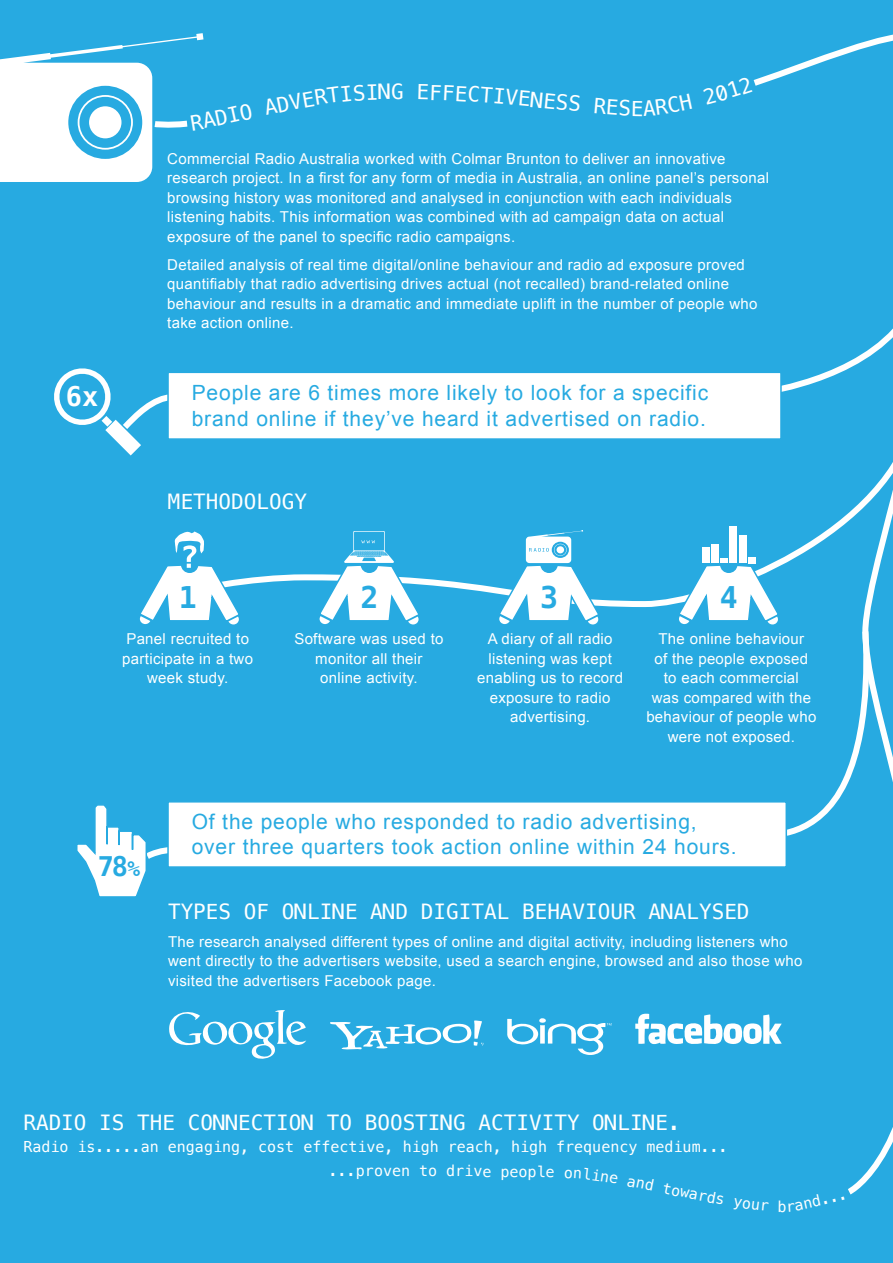
<style>
.page{position:relative;width:893px;height:1263px;background:#27aae1}
.page>*{position:absolute;margin:0;border:0;box-sizing:border-box;transform-origin:0 0}
.t1{font:700 29.85px "Menlo";color:#27aae1}
.t2{font:700 27px "Menlo";color:#27aae1}
.t3{font:700 27px "Menlo";color:#fff}
.t4{font:21px/25.5px "Arial";letter-spacing:.04em;color:#27aae1}
.t5{font:21px "Menlo";color:#fff}
.t6{font:15px/19.5px "Arial";letter-spacing:.02em;color:#fff;text-align:center}
.t7{font:15px/24px "Menlo";color:#fff}
.s1{font-size:21px}
</style>
<div class="page">
<div style="left:843px;top:21px;width:50px;height:1177px;background:#27aae1"></div>
<svg style="left:51px;top:366px;width:128px;height:89px"></svg>
<div style="left:741px;top:171px;width:152px;height:230px;background:#27aae1"></div>
<div style="left:167px;top:372px;width:615px;height:68px;background:#fff;border:2px solid #27aae1"></div>
<div style="left:167px;top:801px;width:620px;height:67px;background:#fff;border:2px solid #27aae1"></div>
<svg style="left:75px;top:803px;width:231px;height:413px;background:#45b6e5"></svg>
<svg style="left:330px;top:1020px;width:154px;height:30px"></svg>
<svg style="left:507px;top:1018px;width:104px;height:37px"></svg>
<svg style="left:635px;top:1013px;width:147px;height:32px"></svg>
<svg style="left:162px;top:407px;width:731px;height:203px"></svg>
<svg style="left:138px;top:531px;width:103px;height:93px"></svg>
<svg style="left:317px;top:531px;width:104px;height:93px"></svg>
<svg style="left:497px;top:530px;width:104px;height:94px"></svg>
<div style="left:748px;top:557px;width:7px;height:6px;background:#fff"></div>
<div style="left:739px;top:535px;width:7px;height:28px;background:#fff"></div>
<div style="left:730px;top:526px;width:7px;height:37px;background:#fff"></div>
<svg style="left:677px;top:559px;width:204px;height:281px"></svg>
<div style="left:712px;top:545px;width:7px;height:18px;background:#fff"></div>
<div style="left:703px;top:548px;width:7px;height:15px;background:#fff"></div>
<svg style="left:565px;top:1167px;width:53px;height:17px"></svg>
<svg style="left:627px;top:1177px;width:44px;height:17px"></svg>
<svg style="left:707px;top:1190px;width:17px;height:15px"></svg>
<svg style="left:733px;top:1198px;width:36px;height:13px"></svg>
<svg style="left:779px;top:1194px;width:48px;height:18px"></svg>
<svg style="left:833px;top:1196px;width:12px;height:6px"></svg>
<svg style="left:0;top:33px;width:216px;height:149px"></svg>
<div style="left:289px;top:84px;width:101px;height:26px;background:#27aae1"></div>
<div style="left:419px;top:84px;width:111px;height:22px;background:#27aae1"></div>
<div style="left:594px;top:94px;width:98px;height:22px;background:#27aae1"></div>
<svg style="left:703px;top:31px;width:190px;height:74px;background:#34afe2"></svg>
<h3 class="t5" style="left:212px;top:104px;width:77px;rotate:-12deg">DIO AD</h3>
<h3 class="t5" style="left:391px;top:77px;width:14px">G</h3>
<h3 class="t5" style="left:532px;top:85px;width:52px;rotate:6deg">NESS</h3>
<h2 class="t3" style="left:66px;top:378px;width:34px">6x</h2>
<p class="t6" style="left:167px;top:149px;width:603px;text-align:left">Commercial Radio Australia worked with Colmar Brunton to deliver an innovative research project. In a first for any form of media in Australia, an online panel’s personal browsing history was monitored and analysed in conjunction with each individuals listening habits. This information was combined with ad campaign data on actual exposure of the panel to specific radio campaigns.</p>
<p class="t6" style="left:167px;top:255px;width:592px;text-align:left">Detailed analysis of real time digital/online behaviour and radio ad exposure proved quantifiably that radio advertising drives actual (not recalled) brand-related online behaviour and results in a dramatic and immediate uplift in the number of people who take action online.</p>
<h3 class="t4" style="left:192px;top:380px;width:518px">People are 6 times more likely to look for a specific brand online if they’ve heard it advertised on radio.</h3>
<h3 class="t5" style="left:168px;top:487px;width:141px">METHODOLOGY</h3>
<h1 class="t1" style="left:179px;top:576px;width:19px">1</h1>
<h1 class="t1" style="left:360px;top:576px;width:19px">2</h1>
<h1 class="t1" style="left:540px;top:576px;width:19px">3</h1>
<h1 class="t1" style="left:720px;top:576px;width:19px">4</h1>
<p class="t6" style="left:122px;top:630px;width:132px">Panel recruited to participate in a two week study.</p>
<p class="t6" style="left:294px;top:630px;width:151px">Software was used to monitor all their online activity.</p>
<p class="t6" style="left:477px;top:630px;width:148px">A diary of all radio listening was kept enabling us to record exposure to radio advertising.</p>
<p class="t6" style="left:646px;top:630px;width:172px">The online behaviour<br>of the people exposed to each commercial<br>was compared with the behaviour of people who were not exposed.</p>
<h2 class="t2" style="left:98px;top:847px;width:44px">78<span class="s1">%</span></h2>
<h3 class="t4" style="left:192px;top:809px;width:546px">Of the people who responded to radio advertising, over three quarters took action online within 24 hours.</h3>
<h3 class="t5" style="left:168px;top:897px;width:583px">TYPES OF ONLINE AND DIGITAL BEHAVIOUR ANALYSED</h3>
<p class="t6" style="left:168px;top:932px;width:636px;text-align:left">The research analysed different types of online and digital activity, including listeners who went directly to the advertisers website, used a search engine, browsed and also those who visited the advertisers Facebook page.</p>
<h3 class="t5" style="left:23px;top:1108px;width:659px">RADIO IS THE CONNECTION TO BOOSTING ACTIVITY ONLINE.</h3>
<p class="t7" style="left:329px;top:1135px;width:400px;text-indent:-305px">RADIO IS.....AN ENGAGING, COST EFFECTIVE, HIGH REACH, HIGH FREQUENCY MEDIUM... ...PROVEN TO DRIVE</p>
<p class="t7" style="left:501px;top:1159px;width:56px;rotate:1deg">PEOPLE</p>
<p class="t7" style="left:674px;top:1178px;width:38px;rotate:11deg">OWAR</p>
</div>
